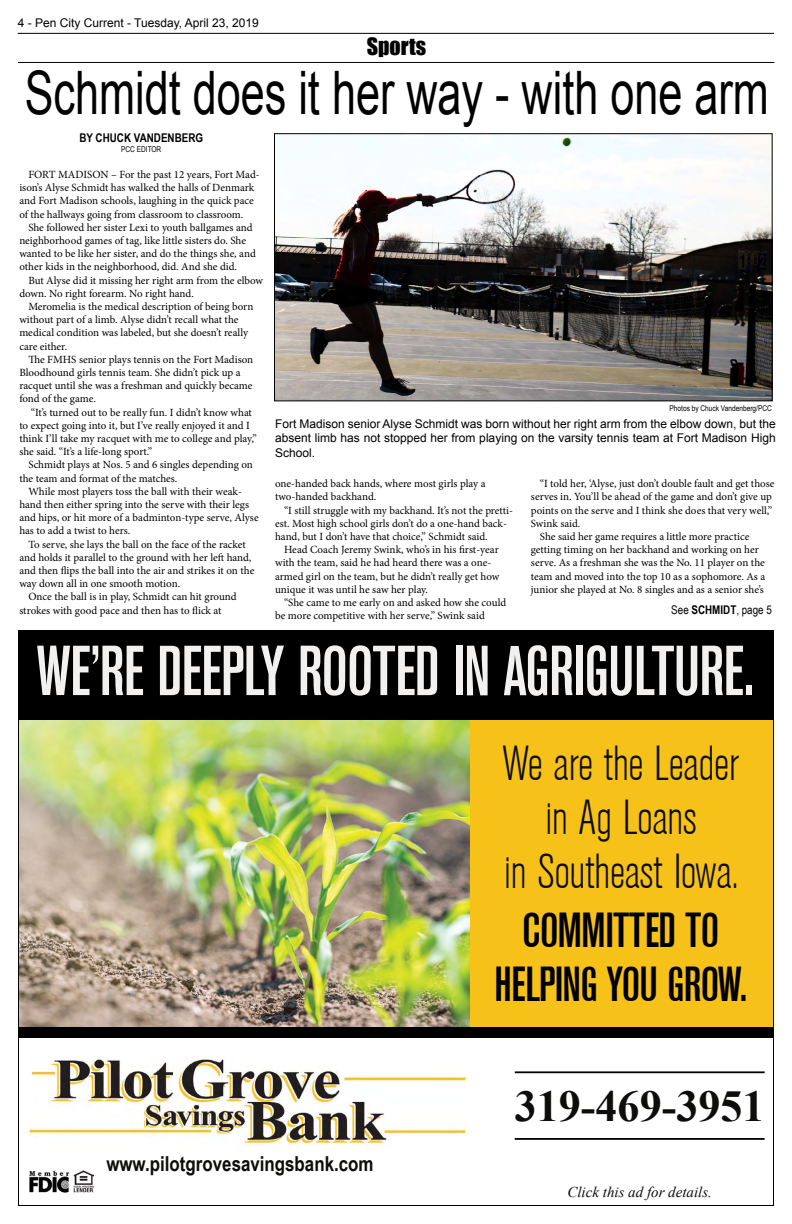
<style>
.page{position:relative;width:792px;height:1224px;background:#fff}
.page>*{position:absolute;margin:0;border:0;box-sizing:border-box;transform-origin:0 0}
.t1{font:500 70px "A750 Sans Cd";color:#f2f1f0}
.t2{font:60px "Arial";color:#000;scale:.72 1}
.t3{font:300 49px/54px "A750 Sans Cd";color:#0d0d0b;text-align:center}
.t4{font:500 49px/54px "A750 Sans Cd";color:#000;text-align:center}
.t5{font:700 44.1px "Times New Roman";color:#0d0d0b}
.t6{font:22px "Impact";color:#000}
.t7{font:700 20.6px "Arial Narrow";color:#0d0d0b}
.t8{font:italic 15px "Times New Roman";color:#0d0d0b}
.t9{font:12px/14.4px "Arial";color:#000;text-align:justify}
.t10{font:700 12px "Arial Narrow";color:#000}
.t11{font:12px "Arial Narrow";color:#000}
.t12{font:11px/13.2px "Minion Pro";letter-spacing:-.005em;color:#000}
.t13{font:8px "Arial Narrow";color:#000}
.s1{font-weight:700}
</style>
<div class="page">
<hr style="left:18px;top:33px;width:756px;height:1px;background:#000">
<hr style="left:18px;top:62px;width:756px;height:1px;background:#000">
<div style="left:18px;top:630px;width:756px;height:91px;background:#000"></div>
<div style="left:454px;top:721px;width:320px;height:312px;background:#f6c119"></div>
<img style="left:20px;top:721px;width:449px;height:306px">
<img style="left:30px;top:1059px;width:437px;height:86px">
<img style="left:30px;top:1170px;width:64px;height:23px">
<hr style="left:515px;top:1071px;width:250px;height:2px;background:#000">
<hr style="left:515px;top:1138px;width:250px;height:2px;background:#000">
<div style="left:18px;top:1027px;width:756px;height:10px;background:#000"></div>
<img style="left:276px;top:135px;width:495px;height:264px">
<div style="left:274px;top:133px;width:499px;height:268px;border:1px solid #000"></div>
<p class="t9" style="left:18px;top:16px;width:243px">4 - Pen City Current - Tuesday, April 23, 2019</p>
<h3 class="t6" style="left:367px;top:29px;width:61px">SPORTS</h3>
<h2 class="t2" style="left:25px;top:53px;width:1035px">Schmidt does it her way - with one arm</h2>
<p class="t10" style="left:79px;top:129px;width:125px">BY CHUCK VANDENBERG</p>
<p class="t13" style="left:121px;top:143px;width:42px">PCC EDITOR</p>
<p class="t12" style="left:19px;top:168px;width:242px;text-indent:9px">FORT MADISON – For the past 12 years, Fort Mad&shy;ison’s Alyse Schmidt has walked the halls of Denmark and Fort Madison schools, laughing in the quick pace of the hallways going from classroom to classroom.</p>
<p class="t12" style="left:19px;top:221px;width:238px;text-indent:9px">She followed her sister Lexi to youth ballgames and neighborhood games of tag, like little sisters do. She wanted to be like her sister, and do the things she, and other kids in the neighborhood, did. And she did.</p>
<p class="t12" style="left:19px;top:273px;width:245px;text-indent:9px">But Alyse did it missing her right arm from the elbow down. No right forearm. No right hand.</p>
<p class="t12" style="left:19px;top:300px;width:236px;text-indent:9px">Meromelia is the medical description of being born without part of a limb. Alyse didn’t recall what the medical condition was labeled, but she doesn’t really care either.</p>
<p class="t12" style="left:19px;top:353px;width:235px;text-indent:9px">The FMHS senior plays tennis on the Fort Madison Bloodhound girls tennis team. She didn’t pick up a racquet until she was a freshman and quickly became fond of the game.</p>
<p class="t12" style="left:19px;top:405px;width:239px;text-indent:11px">“It’s turned out to be really fun. I didn’t know what to expect going into it, but I’ve really enjoyed it and I think I’ll take my racquet with me to college and play,” she said. “It’s a life-long sport.”</p>
<p class="t12" style="left:19px;top:458px;width:235px;text-indent:9px">Schmidt plays at Nos. 5 and 6 singles depending on the team and format of the matches.</p>
<p class="t12" style="left:19px;top:485px;width:241px;text-indent:9px">While most players toss the ball with their weak&shy;hand then either spring into the serve with their legs and hips, or hit more of a badminton-type serve, Alyse has to add a twist to hers.</p>
<p class="t12" style="left:28px;top:537px;width:219px">To serve, she lays the ball on the face of the racket</p>
<p class="t12" style="left:19px;top:551px;width:234px">and holds it parallel to the ground with her left hand,</p>
<p class="t12" style="left:19px;top:564px;width:237px">and then flips the ball into the air and strikes it on the</p>
<p class="t12" style="left:19px;top:577px;width:162px">way down all in one smooth motion.</p>
<p class="t12" style="left:28px;top:590px;width:210px">Once the ball is in play, Schmidt can hit ground</p>
<p class="t12" style="left:19px;top:603px;width:204px">strokes with good pace and then has to flick at</p>
<p class="t13" style="left:670px;top:402px;width:104px">Photos by Chuck Vandenberg/PCC</p>
<p class="t9" style="left:275px;top:417px;width:502px">Fort Madison senior Alyse Schmidt was born without her right arm from the elbow down, but the absent limb has not stopped her from playing on the varsity tennis team at Fort Madison High School.</p>
<p class="t12" style="left:540px;top:477px;width:236px">“I told her, ‘Alyse, just don’t double fault and get those</p>
<p class="t12" style="left:531px;top:490px;width:243px">serves in. You’ll be ahead of the game and don’t give up</p>
<p class="t12" style="left:531px;top:504px;width:243px">points on the serve and I think she does that very well,”</p>
<p class="t12" style="left:531px;top:517px;width:51px">Swink said.</p>
<p class="t12" style="left:540px;top:530px;width:211px">She said her game requires a little more practice</p>
<p class="t12" style="left:531px;top:543px;width:229px">getting timing on her backhand and working on her</p>
<p class="t12" style="left:531px;top:556px;width:235px">serve. As a freshman she was the No. 11 player on the</p>
<p class="t12" style="left:531px;top:570px;width:236px">team and moved into the top 10 as a sophomore. As a</p>
<p class="t12" style="left:531px;top:583px;width:235px">junior she played at No. 8 singles and as a senior she’s</p>
<p class="t12" style="left:275px;top:477px;width:212px">one-handed back hands, where most girls play a two-handed backhand.</p>
<p class="t12" style="left:275px;top:504px;width:239px;text-indent:9px">“I still struggle with my backhand. It’s not the pretti&shy;est. Most high school girls don’t do a one-hand back&shy;hand, but I don’t have that choice,” Schmidt said.</p>
<p class="t12" style="left:275px;top:543px;width:226px;text-indent:9px">Head Coach Jeremy Swink, who’s in his first-year with the team, said he had heard there was a one&shy;armed girl on the team, but he didn’t really get how unique it was until he saw her play.</p>
<p class="t12" style="left:275px;top:596px;width:233px;text-indent:9px">“She came to me early on and asked how she could be more competitive with her serve,” Swink said</p>
<p class="t11" style="left:671px;top:601px;width:102px">See <span class="s1">SCHMIDT</span>, page 5</p>
<h1 class="t1" style="left:38px;top:632px;width:717px">WE’RE DEEPLY ROOTED IN AGRIGULTURE.</h1>
<h3 class="t3" style="left:503px;top:737px;width:237px">We are the Leader in Ag Loans<br>in Southeast Iowa.</h3>
<h3 class="t4" style="left:495px;top:903px;width:254px">COMMITTED TO<br>HELPING YOU GROW.</h3>
<h3 class="t7" style="left:106px;top:1149px;width:269px">www.pilotgrovesavingsbank.com</h3>
<h3 class="t5" style="left:515px;top:1075px;width:251px">319-469-3951</h3>
<h3 class="t8" style="left:567px;top:1181px;width:146px">Click this ad for details.</h3>
</div>
